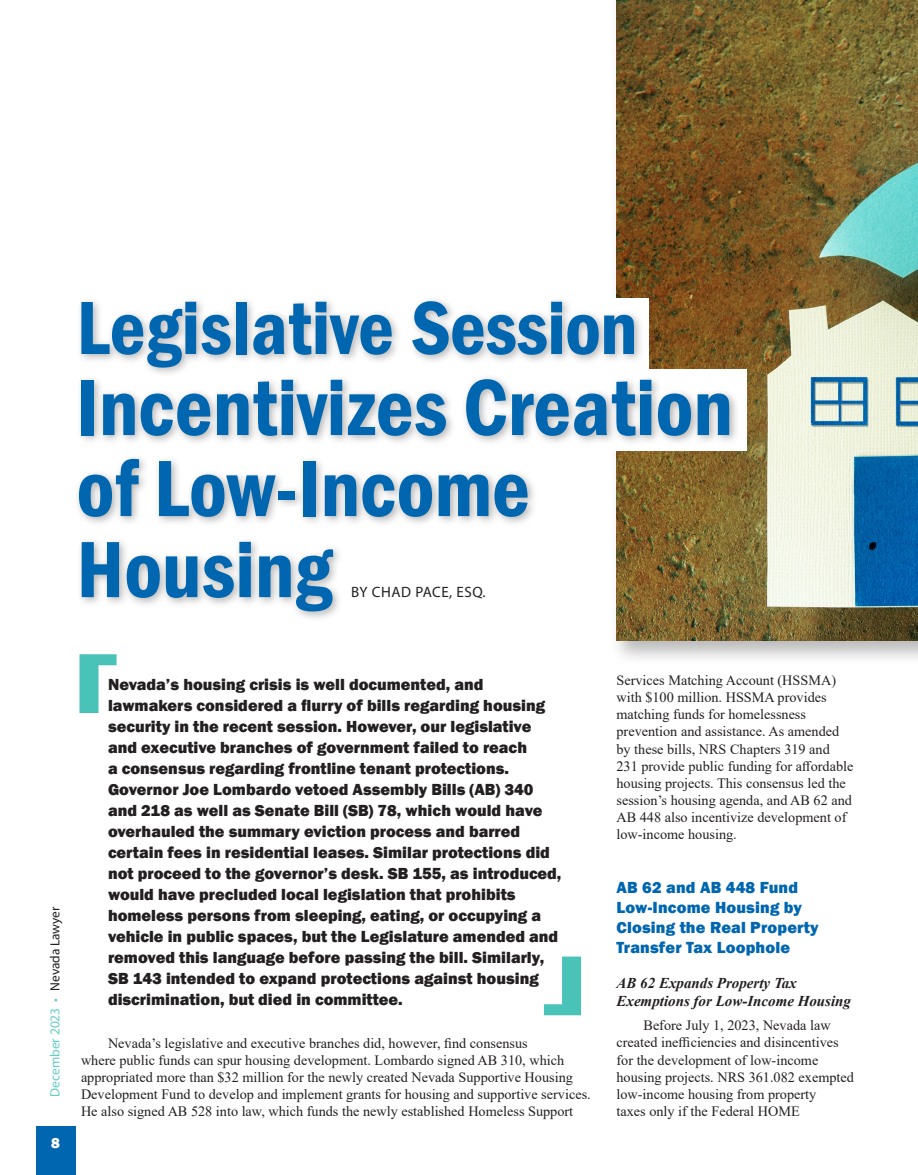
<style>
.page{position:relative;width:918px;height:1175px;background:#fff}
.page>*{position:absolute;margin:0;border:0;box-sizing:border-box;transform-origin:0 0}
.t1{font:600 condensed 82.5px/81px "Franklin Gothic";color:#0066b0}
.t2{font:600 condensed 78px "Franklin Gothic";color:#0066b0}
.t3{font:800 16.5px/21px "Franklin Gothic";color:#231f20}
.t4{font:800 16.5px/19.8px "Franklin Gothic";letter-spacing:.01em;color:#0066b0}
.t5{font:italic 700 15px/18px "Times New Roman";color:#231f20}
.t6{font:15px "Myriad Pro";letter-spacing:.04em;color:#231f20}
.t7{font:800 15px "Franklin Gothic";color:#fff}
.t8{font:14.25px/17.1px "Times New Roman";color:#231f20}
.t9{font:13.5px "Myriad Pro";color:#62ccc8}
.s1{font-size:13.35px}
.s2{font-size:13.35px;color:#231f20}
</style>
<div class="page">
<div style="left:609px;top:0;width:309px;height:666px;background:#231f20;opacity:.31"></div>
<img style="left:616px;top:0;width:302px;height:640px">
<div style="left:36px;top:1126px;width:40px;height:48px;background:#0066b0"></div>
<svg style="left:544px;top:956px;width:37px;height:59px"></svg>
<svg style="left:80px;top:654px;width:37px;height:59px"></svg>
<div style="left:585px;top:369px;width:162px;height:81px;background:#fff"></div>
<div style="left:74px;top:295px;width:667px;height:327px;background:#231f20;opacity:.34"></div>
<h2 class="t2" style="left:76px;top:276px;width:562px">Legislative Session</h2>
<h1 class="t1" style="left:76px;top:366px;width:658px">Incentivizes Creation of Low-Income<br>Housing</h1>
<p class="t6" style="left:351px;top:582px;width:136px">BY CHAD PACE, ESQ.</p>
<p class="t9" style="left:47px;top:1096px;width:191px;rotate:-90deg">December 2023 <span class="s1">•</span> <span class="s2">Nevada Lawyer</span></p>
<p class="t7" style="left:51px;top:1132px;width:10px">8</p>
<p class="t3" style="left:108px;top:673px;width:455px">Nevada’s housing crisis is well documented, and lawmakers considered a flurry of bills regarding housing security in the recent session. However, our legislative and executive branches of government failed to reach<br>a consensus regarding frontline tenant protections.<br>Governor Joe Lombardo vetoed Assembly Bills (AB) 340 and 218 as well as Senate Bill (SB) 78, which would have overhauled the summary eviction process and barred certain fees in residential leases. Similar protections did not proceed to the governor’s desk. SB 155, as introduced, would have precluded local legislation that prohibits homeless persons from sleeping, eating, or occupying a vehicle in public spaces, but the Legislature amended and removed this language before passing the bill. Similarly, SB 143 intended to expand protections against housing discrimination, but died in committee.</p>
<p class="t8" style="left:81px;top:1033px;width:511px;text-indent:27px">Nevada’s legislative and executive branches did, however, find consensus<br>where public funds can spur housing development. Lombardo signed AB 310, which appropriated more than $32 million for the newly created Nevada Supportive Housing Development Fund to develop and implement grants for housing and supportive services.<br>He also signed AB 528 into law, which funds the newly established Homeless Support</p>
<p class="t8" style="left:616px;top:671px;width:238px">Services Matching Account (HSSMA) with $100 million. HSSMA provides matching funds for homelessness prevention and assistance. As amended by these bills, NRS Chapters 319 and 231 provide public funding for affordable housing projects. This consensus led the session’s housing agenda, and AB 62 and AB 448 also incentivize development of low-income housing.</p>
<p class="t4" style="left:616px;top:877px;width:204px">AB 62 and AB 448 Fund<br>Low-Income Housing by<br>Closing the Real Property<br>Transfer Tax Loophole</p>
<p class="t5" style="left:616px;top:973px;width:236px">AB 62 Expands Property Tax<br>Exemptions for Low-Income Housing</p>
<p class="t8" style="left:616px;top:1016px;width:239px;text-indent:27px">Before July 1, 2023, Nevada law created inefficiencies and disincentives for the development of low-income housing projects. NRS 361.082 exempted low-income housing from property<br>taxes only if the Federal HOME</p>
</div>
